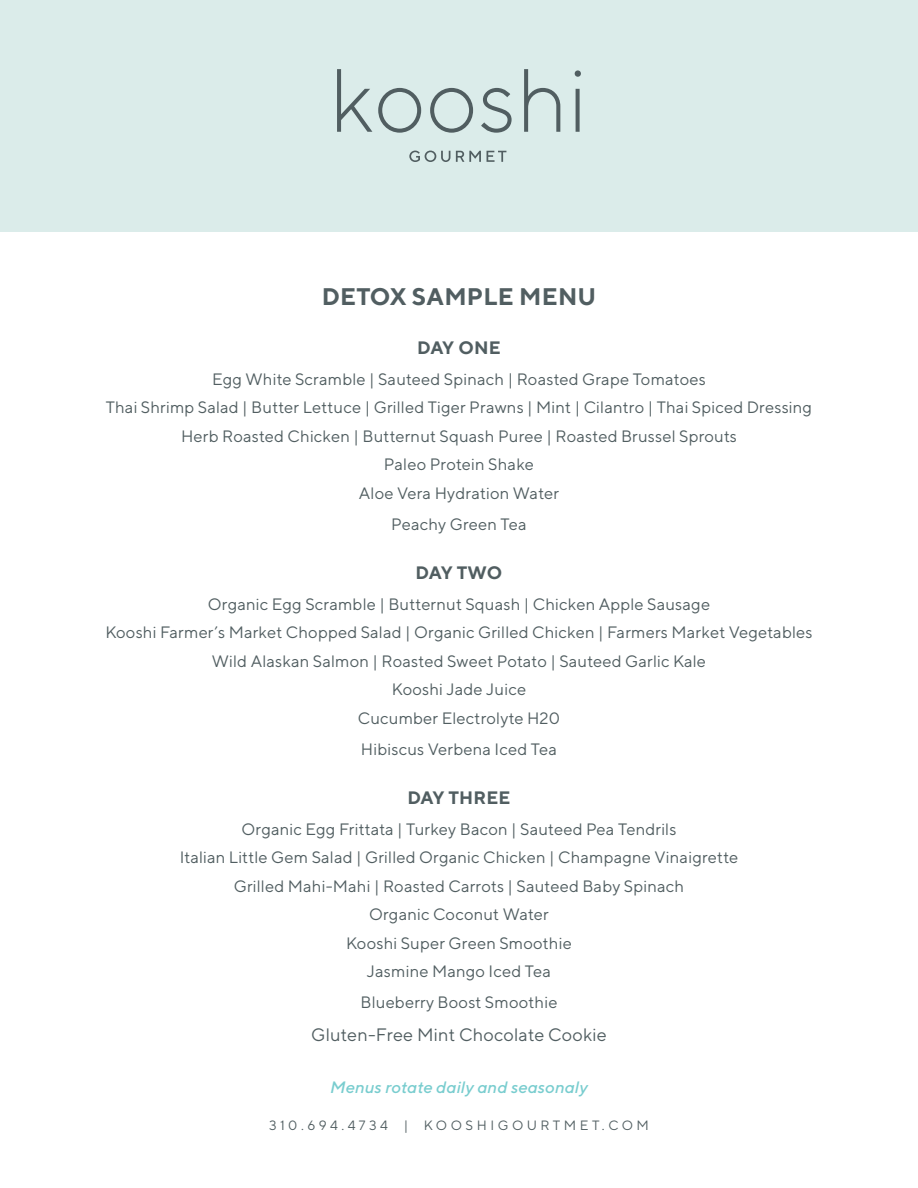
<style>
.page{position:relative;width:918px;height:1188px;background:#fff}
.page>*{position:absolute;margin:0;border:0;box-sizing:border-box;transform-origin:0 0}
.t1{font:700 24px "TT Norms";letter-spacing:.01em;color:#515e61}
.t2{font:18px "TT Norms";letter-spacing:.01em;color:#515e61}
.t3{font:700 18px "TT Norms";color:#515e61}
.t4{font:16.5px/28.5px "TT Norms";letter-spacing:.01em;color:#515e61;text-align:center}
.t5{font:italic 500 16.5px "TT Norms";letter-spacing:.01em;color:#79cdcf}
.t6{font:13.5px "TT Norms";letter-spacing:.26em;color:#515e61}
</style>
<div class="page">
<div style="left:0;top:0;width:918px;height:231px;background:#dbecea"></div>
<svg style="left:337px;top:69px;width:35px;height:63px"></svg>
<svg style="left:378px;top:88px;width:43px;height:45px"></svg>
<svg style="left:430px;top:88px;width:43px;height:45px"></svg>
<svg style="left:481px;top:88px;width:31px;height:45px"></svg>
<svg style="left:524px;top:69px;width:36px;height:63px"></svg>
<svg style="left:575px;top:70px;width:6px;height:62px"></svg>
<svg style="left:409px;top:151px;width:41px;height:11px"></svg>
<svg style="left:456px;top:151px;width:25px;height:11px"></svg>
<svg style="left:487px;top:151px;width:19px;height:11px"></svg>
<h1 class="t1" style="left:322px;top:281px;width:276px">DETOX SAMPLE MENU</h1>
<p class="t3" style="left:417px;top:336px;width:85px">DAY ONE</p>
<p class="t4" style="left:106px;top:364px;width:708px">Egg White Scramble | Sauteed Spinach | Roasted Grape Tomatoes<br>Thai Shrimp Salad | Butter Lettuce | Grilled Tiger Prawns | Mint | Cilantro | Thai Spiced Dressing Herb Roasted Chicken | Butternut Squash Puree | Roasted Brussel Sprouts<br>Paleo Protein Shake<br>Aloe Vera Hydration Water</p>
<p class="t4" style="left:391px;top:509px;width:137px">Peachy Green Tea</p>
<p class="t3" style="left:416px;top:561px;width:88px">DAY TWO</p>
<p class="t4" style="left:105px;top:589px;width:709px">Organic Egg Scramble | Butternut Squash | Chicken Apple Sausage<br>Kooshi Farmer’s Market Chopped Salad | Organic Grilled Chicken | Farmers Market Vegetables Wild Alaskan Salmon | Roasted Sweet Potato | Sauteed Garlic Kale<br>Kooshi Jade Juice<br>Cucumber Electrolyte H20</p>
<p class="t4" style="left:361px;top:734px;width:198px">Hibiscus Verbena Iced Tea</p>
<p class="t3" style="left:407px;top:786px;width:105px">DAY THREE</p>
<p class="t4" style="left:180px;top:814px;width:560px">Organic Egg Frittata | Turkey Bacon | Sauteed Pea Tendrils<br>Italian Little Gem Salad | Grilled Organic Chicken | Champagne Vinaigrette Grilled Mahi-Mahi | Roasted Carrots | Sauteed Baby Spinach<br>Organic Coconut Water<br>Kooshi Super Green Smoothie<br>Jasmine Mango Iced Tea</p>
<p class="t4" style="left:361px;top:988px;width:199px">Blueberry Boost Smoothie</p>
<p class="t2" style="left:311px;top:1024px;width:297px">Gluten-Free Mint Chocolate Cookie</p>
<p class="t5" style="left:330px;top:1077px;width:259px">Menus rotate daily and seasonaly</p>
<p class="t6" style="left:269px;top:1117px;width:381px">310.694.4734 | KOOSHIGOURTMET.COM</p>
</div>
